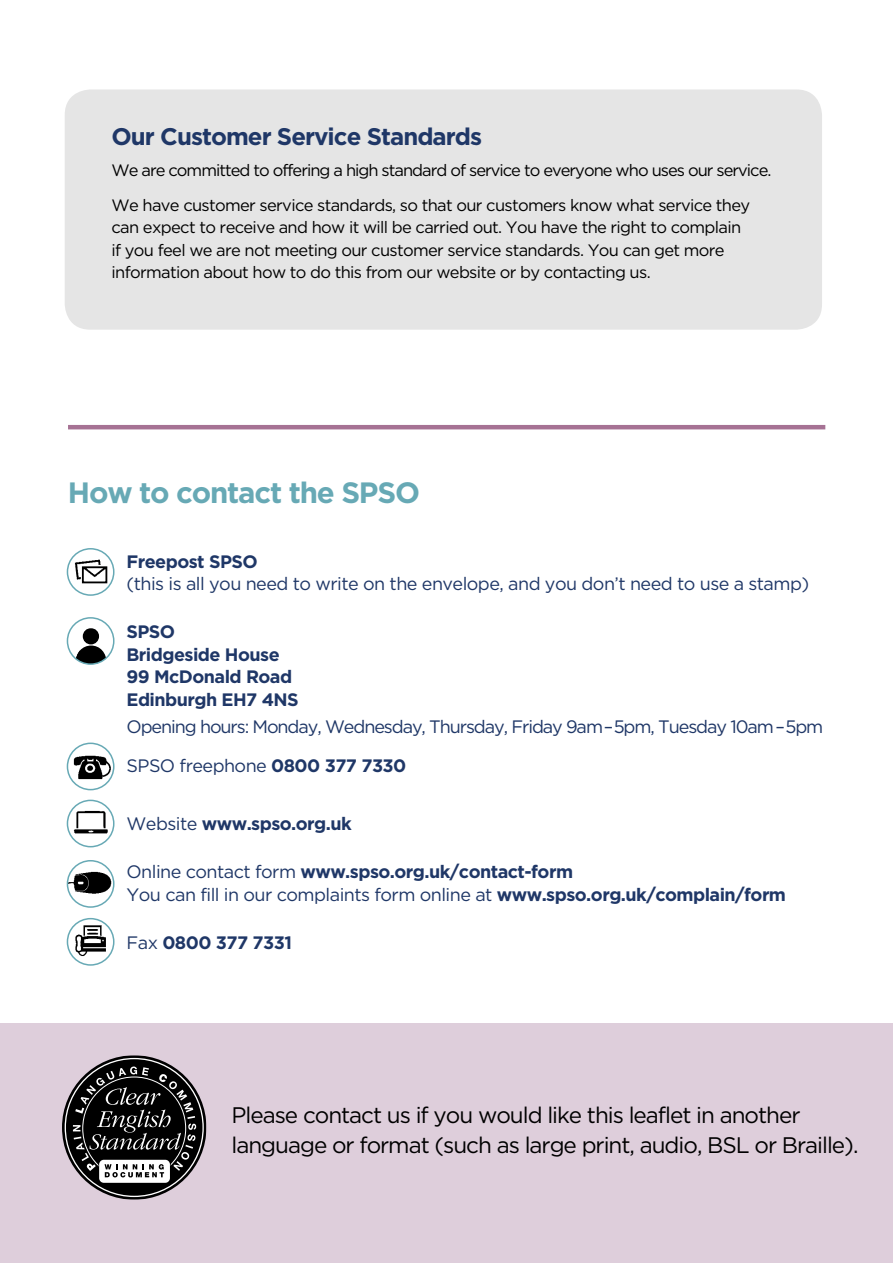
<style>
.page{position:relative;width:893px;height:1263px;background:#fff}
.page>*{position:absolute;margin:0;border:0;box-sizing:border-box;transform-origin:0 0}
.t1{font:700 29.4px "Gotham";letter-spacing:-.04em;color:#67a9b5}
.t2{font:700 24px "Gotham";letter-spacing:-.04em;color:#1f3767}
.t3{font:22.5px/30.2px "Gotham";letter-spacing:-.045em;color:#000}
.t4{font:700 18px/22.5px "Gotham";letter-spacing:-.03em;color:#1f3767}
.t5{font:18px/39px "Gotham";letter-spacing:-.06em;color:#1f3767}
.t6{font:18px "Gotham";letter-spacing:-.03em;color:#1f3767}
.t7{font:16.5px/22.5px "Gotham";letter-spacing:-.04em;color:#000}
.t8{font:16.5px/35.2px "Gotham";letter-spacing:-.06em;color:#000}
.s1{font-weight:700}
.s2{font-weight:400}
</style>
<div class="page">
<div style="left:65px;top:89px;width:757px;height:241px;background:#e5e5e5;border-radius:26px"></div>
<hr style="left:68px;top:425px;width:757px;height:4px;background:#a67294">
<div style="left:0;top:1023px;width:893px;height:240px;background:#decedb"></div>
<svg style="left:67px;top:549px;width:47px;height:46px"></svg>
<div style="left:67px;top:548px;width:48px;height:48px;border:2px solid #67a9b5;border-radius:50%"></div>
<img style="left:73px;top:558px;width:38px;height:32px">
<div style="left:84px;top:629px;width:14px;height:15px;background:#000;border-radius:50%"></div>
<div style="left:83px;top:628px;width:16px;height:16px;border:2px solid #000;border-radius:50%"></div>
<svg style="left:75px;top:645px;width:32px;height:19px"></svg>
<div style="left:67px;top:617px;width:48px;height:48px;border:2px solid #67a9b5;border-radius:50%"></div>
<svg style="left:67px;top:743px;width:47px;height:47px"></svg>
<div style="left:67px;top:742px;width:48px;height:48px;border:2px solid #67a9b5;border-radius:50%"></div>
<svg style="left:67px;top:919px;width:47px;height:46px"></svg>
<div style="left:67px;top:918px;width:48px;height:48px;border:2px solid #67a9b5;border-radius:50%"></div>
<img style="left:67px;top:869px;width:45px;height:38px">
<div style="left:67px;top:860px;width:48px;height:48px;border:2px solid #67a9b5;border-radius:50%"></div>
<img style="left:71px;top:753px;width:42px;height:28px">
<img style="left:71px;top:924px;width:38px;height:35px">
<svg style="left:67px;top:800px;width:47px;height:47px"></svg>
<div style="left:67px;top:800px;width:48px;height:47px;border:2px solid #67a9b5;border-radius:50%"></div>
<img style="left:71px;top:808px;width:40px;height:26px">
<svg style="left:62px;top:1055px;width:144px;height:145px"></svg>
<h2 class="t2" style="left:112px;top:120px;width:372px">Our Customer Service Standards</h2>
<p class="t8" style="left:112px;top:152px;width:661px">We are committed to offering a high standard of service to everyone who uses our service.<br>We have customer service standards, so that our customers know what service they</p>
<p class="t7" style="left:112px;top:216px;width:631px">can expect to receive and how it will be carried out. You have the right to complain if you feel we are not meeting our customer service standards. You can get more information about how to do this from our website or by contacting us.</p>
<h1 class="t1" style="left:68px;top:473px;width:354px">How to contact the SPSO</h1>
<p class="t4" style="left:127px;top:550px;width:133px">Freepost SPSO</p>
<p class="t6" style="left:127px;top:572px;width:684px">(this is all you need to write on the envelope, and you don’t need to use a stamp)</p>
<p class="t4" style="left:127px;top:620px;width:174px">SPSO<br>Bridgeside House<br>99 McDonald Road<br>Edinburgh EH7 4NS</p>
<p class="t5" style="left:127px;top:706px;width:698px">Opening hours: Monday, Wednesday, Thursday, Friday 9am–5pm, Tuesday 10am–5pm<br>SPSO freephone <span class="s1">0800 377 7330</span></p>
<p class="t4" style="left:127px;top:812px;width:227px"><span class="s2">Website</span> www.spso.org.uk</p>
<p class="t4" style="left:127px;top:860px;width:661px"><span class="s2">Online contact form</span> www.spso.org.uk/contact-form<br><span class="s2">You can fill in our complaints form online at</span> www.spso.org.uk/complain/form</p>
<p class="t4" style="left:127px;top:931px;width:167px"><span class="s2">Fax</span> 0800 377 7331</p>
<p class="t3" style="left:232px;top:1099px;width:628px">Please contact us if you would like this leaflet in another language or format (such as large print, audio, BSL or Braille).</p>
</div>
